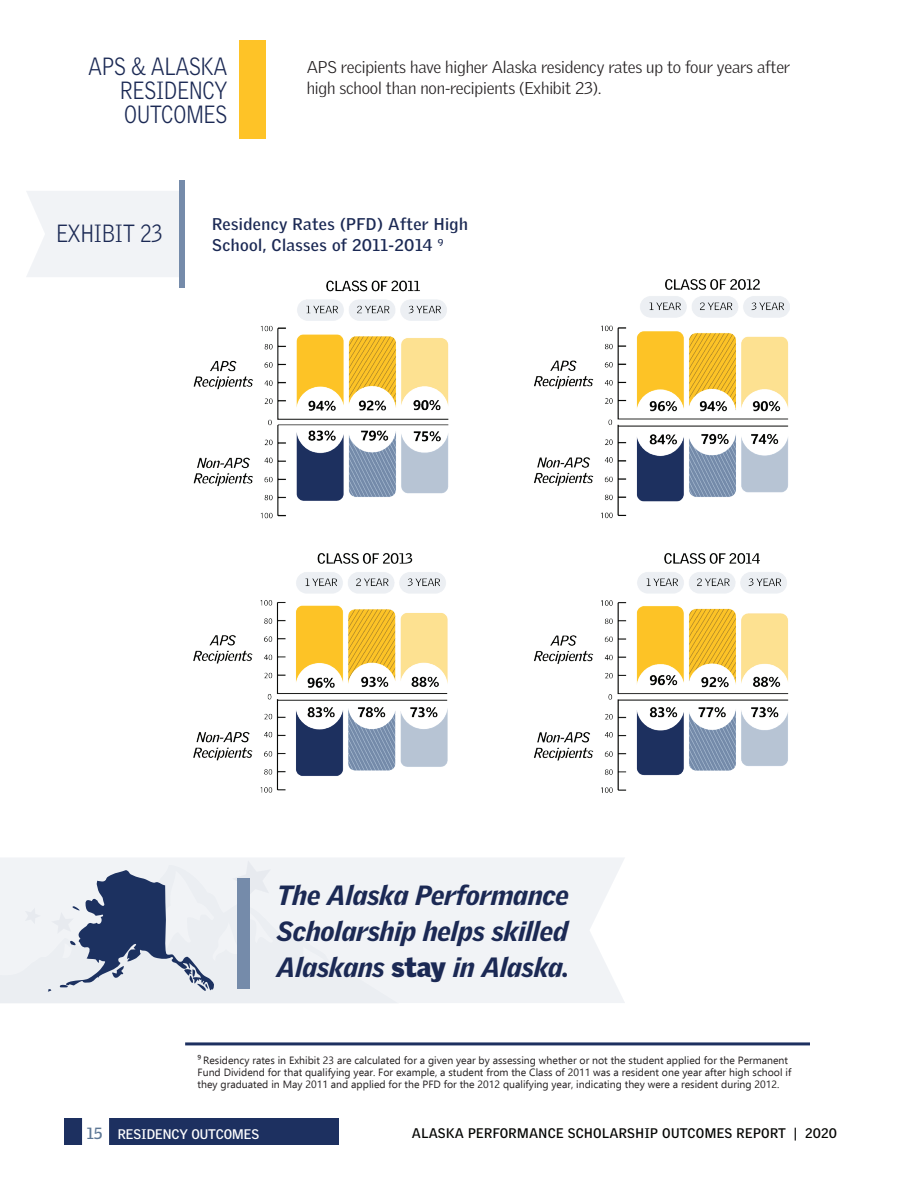
<style>
.page{position:relative;width:918px;height:1188px;background:#fff}
.page>*{position:absolute;margin:0;border:0;box-sizing:border-box;transform-origin:0 0}
.t1{font:italic 900 27px/36px "Griffith Gothic";color:#1b2954;text-align:justify}
.t2{font:300 24.15px/24px "Griffith Gothic";color:#1b2954;text-align:justify;scale:.87 1}
.t3{font:300 16.5px/21px "Griffith Gothic";letter-spacing:-.01em;color:#231f20}
.t4{font:700 16.5px/21px "Griffith Gothic";letter-spacing:.025em;color:#1b2954}
.t5{font:700 13.5px "Griffith Gothic";letter-spacing:.025em;color:#040503}
.t6{font:700 13.5px "Griffith Gothic";color:#fff}
.t7{font:10.5px/12px "Ebrima";color:#231f20}
.s1{font-style:normal}
.s2{font-size:15.75px;color:#5e7896}
</style>
<div class="page">
<div style="left:64px;top:1118px;width:275px;height:27px;background:#1d3060"></div>
<div style="left:82px;top:1111px;width:27px;height:44px;background:#fff"></div>
<img style="left:193px;top:279px;width:597px;height:514px">
<div style="left:26px;top:191px;width:154px;height:86px;background:#f1f3f6"></div>
<div style="left:180px;top:180px;width:5px;height:108px;background:#758baa"></div>
<div style="left:239px;top:40px;width:27px;height:98px;background:#fec327"></div>
<hr style="left:185px;top:1042px;width:625px;height:3px;background:#1d3060">
<div style="left:0;top:858px;width:625px;height:145px;background:#f1f3f6"></div>
<svg style="left:20px;top:860px;width:253px;height:132px"></svg>
<h2 class="t2" style="left:120px;top:54px;width:125px;text-indent:-32px">APS &amp; ALASKA RESIDENCY OUTCOMES</h2>
<h3 class="t3" style="left:307px;top:56px;width:485px">APS recipients have higher Alaska residency rates up to four years after high school than non-recipients (Exhibit 23).</h3>
<h2 class="t2" style="left:56px;top:222px;width:123px">EXHIBIT 23</h2>
<h3 class="t4" style="left:212px;top:214px;width:257px">Residency Rates (PFD) After High<br>School, Classes of 2011-2014 <sup>9</sup></h3>
<h1 class="t1" style="left:277px;top:877px;width:294px">The Alaska Performance Scholarship helps skilled Alaskans <span class="s1">stay</span> in Alaska.</h1>
<p class="t7" style="left:198px;top:1054px;width:595px">⁹ Residency rates in Exhibit 23 are calculated for a given year by assessing whether or not the student applied for the Permanent<br>Fund Dividend for that qualifying year. For example, a student from the Class of 2011 was a resident one year after high school if they graduated in May 2011 and applied for the PFD for the 2012 qualifying year, indicating they were a resident during 2012.</p>
<p class="t6" style="left:87px;top:1126px;width:48px"><span class="s2">15</span> Residenc</p>
<p class="t6" style="left:179px;top:1126px;width:30px">y Outcomes</p>
<p class="t5" style="left:412px;top:1125px;width:427px">ALASKA PERFORMANCE SCHOLARSHIP OUTCOMES REPORT | 2020</p>
</div>
